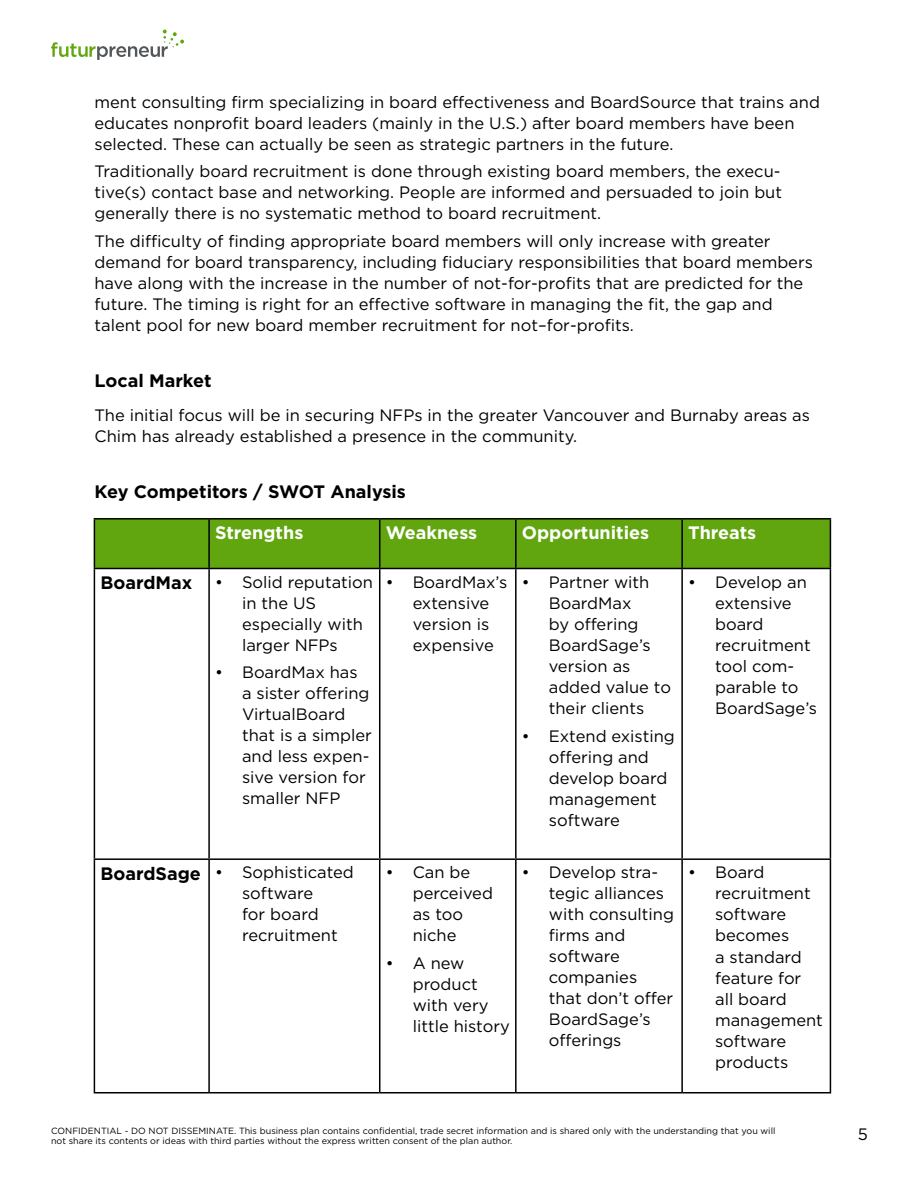
<style>
.page{position:relative;width:918px;height:1188px;background:#fff}
.page>*{position:absolute;margin:0;border:0;box-sizing:border-box;transform-origin:0 0}
.t1{font:700 18px "Gotham";color:#000}
.t2{font:700 18px "Gotham";color:#fff}
.t3{font:16.5px/21px "Gotham";color:#000}
.t4{font:9px/10.8px "Gotham";color:#000}
.s1{font-weight:700;font-size:18px}
</style>
<div class="page">
<svg style="left:51px;top:30px;width:133px;height:30px"></svg>
<div style="left:95px;top:520px;width:735px;height:48px;background:#61a60e"></div>
<hr style="left:94px;top:518px;width:115px;height:2px;background:#000">
<hr style="left:94px;top:520px;width:1px;height:48px;background:#000">
<hr style="left:209px;top:518px;width:171px;height:2px;background:#000">
<hr style="left:208px;top:520px;width:2px;height:48px;background:#000">
<hr style="left:380px;top:518px;width:136px;height:2px;background:#000">
<hr style="left:379px;top:520px;width:1px;height:48px;background:#000">
<hr style="left:516px;top:518px;width:166px;height:2px;background:#000">
<hr style="left:515px;top:520px;width:2px;height:48px;background:#000">
<hr style="left:682px;top:518px;width:149px;height:2px;background:#000">
<hr style="left:681px;top:520px;width:2px;height:48px;background:#000">
<hr style="left:830px;top:520px;width:1px;height:48px;background:#000">
<hr style="left:94px;top:568px;width:115px;height:1px;background:#000">
<hr style="left:94px;top:569px;width:1px;height:289px;background:#000">
<hr style="left:209px;top:568px;width:171px;height:1px;background:#000">
<hr style="left:208px;top:569px;width:2px;height:289px;background:#000">
<hr style="left:380px;top:568px;width:136px;height:1px;background:#000">
<hr style="left:379px;top:569px;width:1px;height:289px;background:#000">
<hr style="left:516px;top:568px;width:166px;height:1px;background:#000">
<hr style="left:515px;top:569px;width:2px;height:289px;background:#000">
<hr style="left:682px;top:568px;width:149px;height:1px;background:#000">
<hr style="left:681px;top:569px;width:2px;height:289px;background:#000">
<hr style="left:830px;top:569px;width:1px;height:289px;background:#000">
<hr style="left:94px;top:858px;width:115px;height:2px;background:#000">
<hr style="left:94px;top:860px;width:1px;height:232px;background:#000">
<hr style="left:209px;top:858px;width:171px;height:2px;background:#000">
<hr style="left:208px;top:860px;width:2px;height:232px;background:#000">
<hr style="left:380px;top:858px;width:136px;height:2px;background:#000">
<hr style="left:379px;top:860px;width:1px;height:232px;background:#000">
<hr style="left:516px;top:858px;width:166px;height:2px;background:#000">
<hr style="left:515px;top:860px;width:2px;height:232px;background:#000">
<hr style="left:682px;top:858px;width:149px;height:2px;background:#000">
<hr style="left:681px;top:860px;width:2px;height:232px;background:#000">
<hr style="left:830px;top:860px;width:1px;height:232px;background:#000">
<hr style="left:94px;top:1092px;width:115px;height:2px;background:#000">
<hr style="left:209px;top:1092px;width:171px;height:2px;background:#000">
<hr style="left:380px;top:1092px;width:136px;height:2px;background:#000">
<hr style="left:516px;top:1092px;width:166px;height:2px;background:#000">
<hr style="left:682px;top:1092px;width:149px;height:2px;background:#000">
<p class="t3" style="left:94px;top:91px;width:727px">ment consulting firm specializing in board effectiveness and BoardSource that trains and educates nonprofit board leaders (mainly in the U.S.) after board members have been selected. These can actually be seen as strategic partners in the future.</p>
<p class="t3" style="left:94px;top:161px;width:689px;text-align:justify">Traditionally board recruitment is done through existing board members, the execu&shy;tive(s) contact base and networking. People are informed and persuaded to join but generally there is no systematic method to board recruitment.</p>
<p class="t3" style="left:94px;top:231px;width:720px">The difficulty of finding appropriate board members will only increase with greater demand for board transparency, including fiduciary responsibilities that board members have along with the increase in the number of not-for-profits that are predicted for the future. The timing is right for an effective software in managing the fit, the gap and talent pool for new board member recruitment for not–for-profits.</p>
<p class="t1" style="left:94px;top:368px;width:119px">Local Market</p>
<p class="t3" style="left:94px;top:405px;width:717px">The initial focus will be in securing NFPs in the greater Vancouver and Burnaby areas as<br>Chim has already established a presence in the community.</p>
<p class="t1" style="left:94px;top:479px;width:313px">Key Competitors / SWOT Analysis</p>
<p class="t2" style="left:215px;top:521px;width:90px">Strengths</p>
<p class="t2" style="left:386px;top:521px;width:93px">Weakness</p>
<p class="t2" style="left:522px;top:521px;width:129px">Opportunities</p>
<p class="t2" style="left:688px;top:521px;width:70px">Threats</p>
<p class="t1" style="left:100px;top:571px;width:93px">BoardMax</p>
<p class="t3" style="left:242px;top:571px;width:132px;text-indent:-27px">• Solid reputation in the US especially with larger NFPs</p>
<p class="t3" style="left:242px;top:662px;width:131px;text-indent:-27px">• BoardMax has<br>a sister offering<br>VirtualBoard that is a simpler and less expen&shy;sive version for smaller NFP</p>
<p class="t3" style="left:413px;top:571px;width:96px;text-indent:-27px">• BoardMax’s extensive version is expensive</p>
<p class="t3" style="left:549px;top:571px;width:124px;text-indent:-27px">• Partner with<br>BoardMax<br>by offering<br>BoardSage’s version as added value to their clients</p>
<p class="t3" style="left:549px;top:725px;width:128px;text-indent:-27px">• Extend existing offering and develop board management software</p>
<p class="t3" style="left:715px;top:571px;width:104px;text-indent:-27px">• Develop an extensive board recruitment tool com&shy;parable to<br>BoardSage’s</p>
<p class="t3" style="left:242px;top:862px;width:113px;text-indent:-142px"><span class="s1">BoardSage</span> • Sophisticated software<br>for board recruitment</p>
<p class="t3" style="left:413px;top:862px;width:82px;text-indent:-27px">• Can be perceived as too niche</p>
<p class="t3" style="left:413px;top:952px;width:99px;text-indent:-27px">• A new product with very little history</p>
<p class="t3" style="left:549px;top:862px;width:127px;text-indent:-27px">• Develop stra&shy;tegic alliances with consulting firms and software companies that don’t offer<br>BoardSage’s offerings</p>
<p class="t3" style="left:715px;top:862px;width:109px;text-indent:-27px">• Board recruitment software becomes<br>a standard feature for all board management software products</p>
<p class="t4" style="left:51px;top:1125px;width:726px">CONFIDENTIAL - DO NOT DISSEMINATE. This business plan contains confidential, trade secret information and is shared only with the understanding that you will not share its contents or ideas with third parties without the express written consent of the plan author.</p>
<p class="t3" style="left:858px;top:1123px;width:12px">5</p>
</div>
